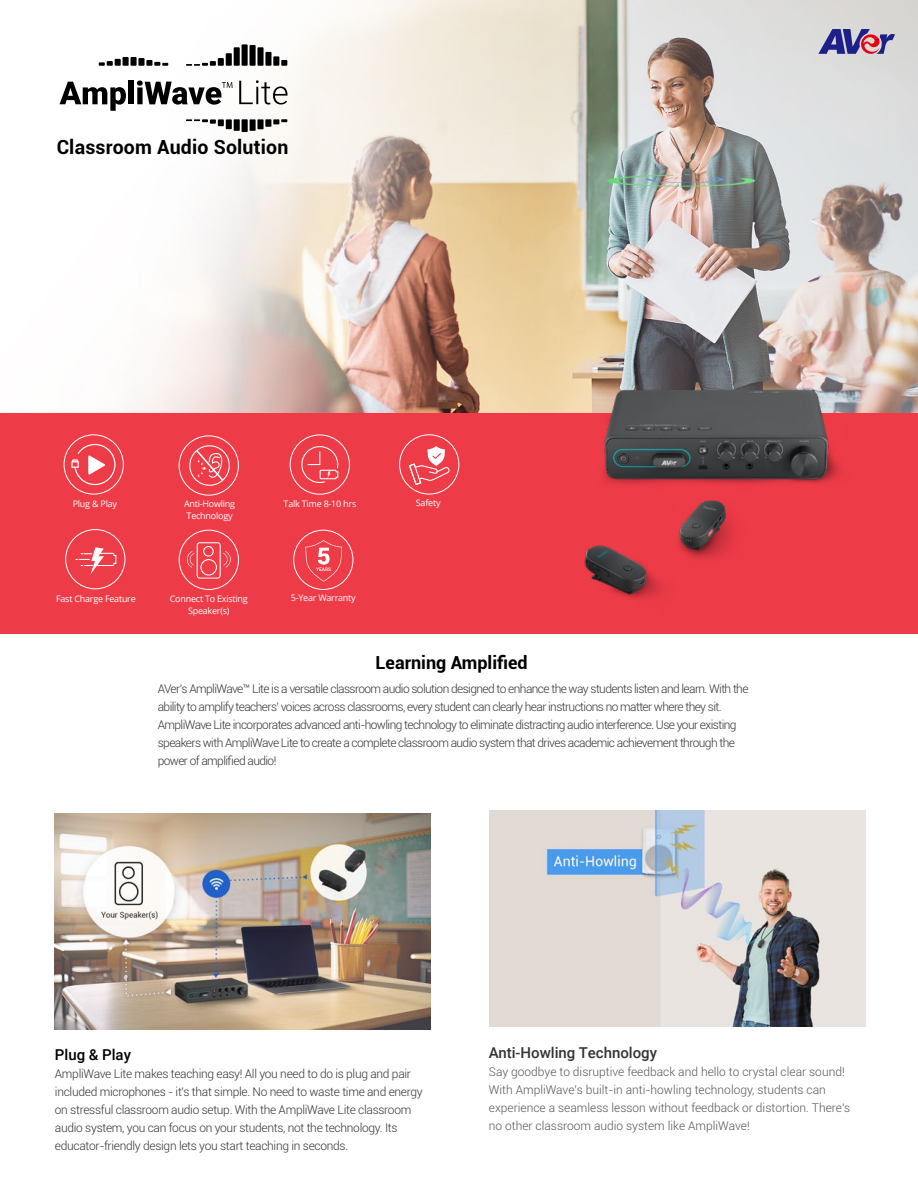
<style>
.page{position:relative;width:918px;height:1188px;background:#fff}
.page>*{position:absolute;margin:0;border:0;box-sizing:border-box;transform-origin:0 0}
.t1{font:700 19.5px "Roboto";letter-spacing:.01em;color:#000}
.t2{font:700 18px "Roboto";color:#000}
.t3{font:500 15px "Roboto";color:#333}
.t4{font:500 15px "Roboto";color:#000}
.t5{font:300 12px/18px "Roboto";letter-spacing:-.05em;color:#333}
.t6{font:300 12px/18px "Roboto";letter-spacing:-.025em;color:#333}
.t7{font:300 12px/18px "Roboto";color:#555}
.t8{font:9px/12px "Open Sans";letter-spacing:-.025em;color:#fff;text-align:center}
.t9{font:500 4.8px "Roboto";color:#fff}
</style>
<div class="page">
<img style="left:0;top:0;width:918px;height:1030px">
<img style="left:55px;top:813px;width:376px;height:216px">
<img style="left:490px;top:811px;width:376px;height:216px">
<svg style="left:99px;top:61px;width:14px;height:5px"></svg>
<div style="left:115px;top:59px;width:6px;height:7px;background:#000"></div>
<div style="left:123px;top:57px;width:6px;height:9px;background:#000"></div>
<div style="left:130px;top:57px;width:7px;height:9px;background:#000"></div>
<div style="left:138px;top:58px;width:7px;height:8px;background:#000"></div>
<svg style="left:146px;top:60px;width:22px;height:6px"></svg>
<svg style="left:186px;top:61px;width:30px;height:5px"></svg>
<div style="left:218px;top:58px;width:6px;height:8px;background:#000"></div>
<div style="left:226px;top:53px;width:6px;height:13px;background:#000"></div>
<div style="left:234px;top:47px;width:6px;height:19px;background:#000"></div>
<div style="left:242px;top:44px;width:6px;height:22px;background:#000"></div>
<div style="left:250px;top:45px;width:6px;height:21px;background:#000"></div>
<div style="left:257px;top:47px;width:7px;height:19px;background:#000"></div>
<div style="left:265px;top:52px;width:7px;height:14px;background:#000"></div>
<div style="left:273px;top:56px;width:6px;height:10px;background:#000"></div>
<svg style="left:281px;top:60px;width:6px;height:6px"></svg>
<svg style="left:186px;top:119px;width:30px;height:5px"></svg>
<div style="left:218px;top:119px;width:6px;height:7px;background:#000"></div>
<div style="left:226px;top:119px;width:6px;height:10px;background:#000"></div>
<div style="left:234px;top:119px;width:6px;height:12px;background:#000"></div>
<div style="left:242px;top:119px;width:6px;height:13px;background:#000"></div>
<div style="left:250px;top:119px;width:6px;height:12px;background:#000"></div>
<div style="left:257px;top:119px;width:7px;height:10px;background:#000"></div>
<div style="left:265px;top:119px;width:7px;height:8px;background:#000"></div>
<svg style="left:273px;top:119px;width:14px;height:5px"></svg>
<svg style="left:60px;top:82px;width:66px;height:29px"></svg>
<div style="left:128px;top:80px;width:6px;height:24px;background:#000"></div>
<svg style="left:239px;top:80px;width:48px;height:25px"></svg>
<svg style="left:137px;top:81px;width:96px;height:24px"></svg>
<svg style="left:818px;top:29px;width:77px;height:25px"></svg>
<div style="left:0;top:413px;width:918px;height:220px;background:#ee3b48"></div>
<svg style="left:305px;top:540px;width:37px;height:42px"></svg>
<div style="left:64px;top:434px;width:60px;height:60px;border:1px solid #fff;border-radius:50%"></div>
<div style="left:179px;top:435px;width:60px;height:61px;border:1px solid #fff;border-radius:50%"></div>
<div style="left:179px;top:530px;width:60px;height:60px;border:1px solid #fff;border-radius:50%"></div>
<div style="left:399px;top:434px;width:60px;height:60px;border:1px solid #fff;border-radius:50%"></div>
<div style="left:65px;top:529px;width:60px;height:60px;border:1px solid #fff;border-radius:50%"></div>
<div style="left:290px;top:435px;width:60px;height:60px;border:1px solid #fff;border-radius:50%"></div>
<div style="left:293px;top:530px;width:60px;height:60px;border:1px solid #fff;border-radius:50%"></div>
<svg style="left:409px;top:446px;width:41px;height:39px"></svg>
<svg style="left:189px;top:445px;width:41px;height:41px"></svg>
<svg style="left:301px;top:446px;width:38px;height:37px"></svg>
<svg style="left:75px;top:547px;width:41px;height:27px"></svg>
<svg style="left:71px;top:444px;width:45px;height:41px"></svg>
<svg style="left:187px;top:542px;width:44px;height:37px"></svg>
<img style="left:527px;top:355px;width:387px;height:290px">
<h1 class="t1" style="left:57px;top:133px;width:233px">Classroom Audio Solution</h1>
<p class="t8" style="left:73px;top:497px;width:46px">Plug &amp; Play</p>
<p class="t8" style="left:184px;top:497px;width:53px;text-align:left">Anti-Howling<br>Technology</p>
<p class="t8" style="left:416px;top:497px;width:26px">Safety</p>
<p class="t8" style="left:284px;top:497px;width:74px">Talk Time 8-10 hrs</p>
<p class="t8" style="left:56px;top:592px;width:81px">Fast Charge Feature</p>
<p class="t8" style="left:170px;top:592px;width:79px">Connect To Existing<br>Speaker(s)</p>
<p class="t9" style="left:316px;top:566px;width:16px">YEARS</p>
<p class="t8" style="left:291px;top:591px;width:66px">5-Year Warranty</p>
<h2 class="t2" style="left:376px;top:650px;width:154px">Learning Amplified</h2>
<p class="t5" style="left:158px;top:680px;width:592px">AVer’s AmpliWave™ Lite is a versatile classroom audio solution designed to enhance the way students listen and learn. With the ability to amplify teachers' voices across classrooms, every student can clearly hear instructions no matter where they sit.<br>AmpliWave Lite incorporates advanced anti-howling technology to eliminate distracting audio interference. Use your existing speakers with AmpliWave Lite to create a complete classroom audio system that drives academic achievement through the power of amplified audio!</p>
<p class="t4" style="left:55px;top:1044px;width:78px">Plug &amp; Play</p>
<p class="t6" style="left:55px;top:1064px;width:369px">AmpliWave Lite makes teaching easy! All you need to do is plug and pair included microphones - it's that simple. No need to waste time and energy on stressful classroom audio setup. With the AmpliWave Lite classroom audio system, you can focus on your students, not the technology. Its educator-friendly design lets you start teaching in seconds.</p>
<p class="t3" style="left:489px;top:1042px;width:170px">Anti-Howling Technology</p>
<p class="t7" style="left:489px;top:1062px;width:363px">Say goodbye to disruptive feedback and hello to crystal clear sound!<br>With AmpliWave's built-in anti-howling technology, students can experience a seamless lesson without feedback or distortion. There's no other classroom audio system like AmpliWave!</p>
</div>
